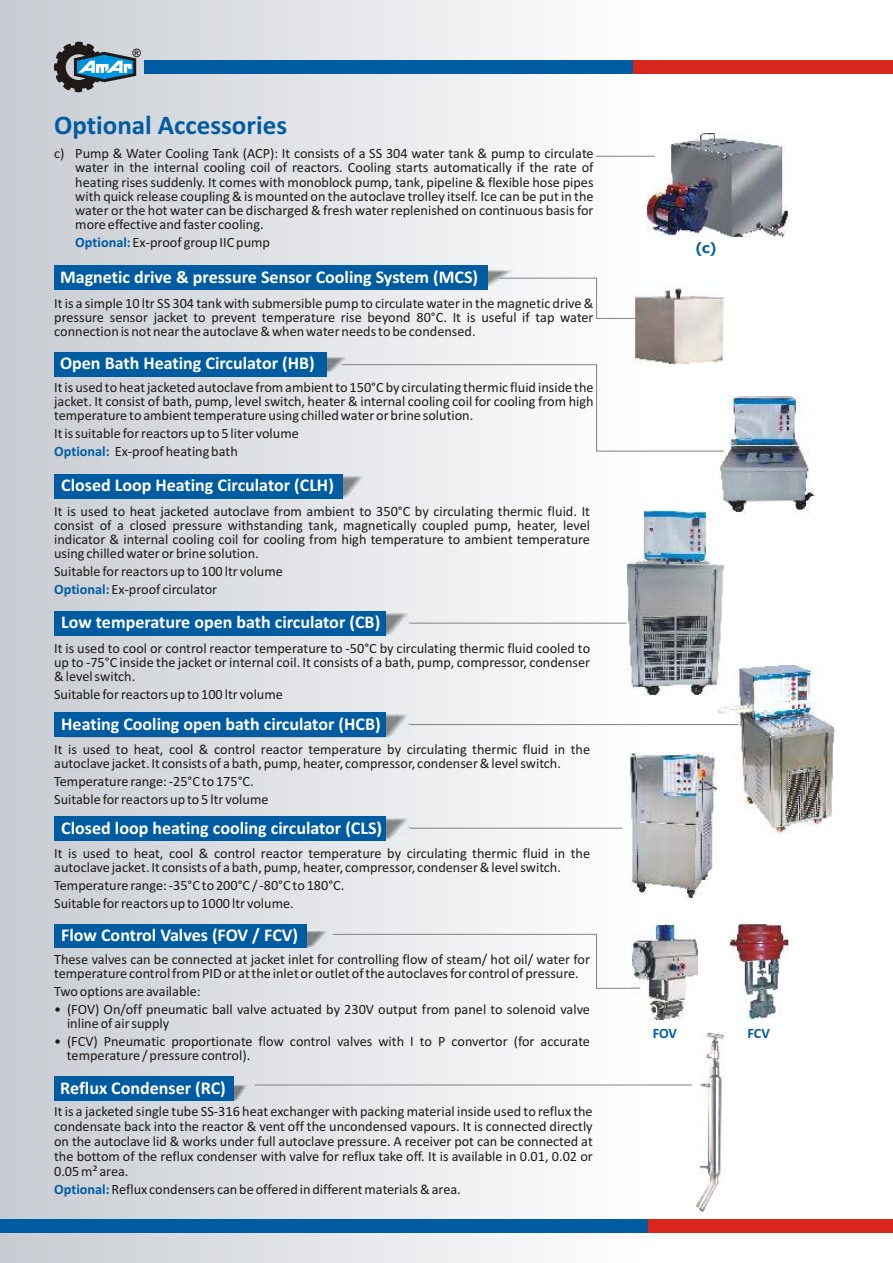
<style>
.page{position:relative;width:893px;height:1263px;background:#fff}
.page>*{position:absolute;margin:0;border:0;box-sizing:border-box;transform-origin:0 0}
.t1{font:700 27px "Calibri";color:#005ca1}
.t2{font:700 18px "Calibri";color:#fff}
.t3{font:14.25px/14.2px "Calibri";color:#1f1a17}
.t4{font:700 14.25px "Calibri";color:#005ca1}
.t5{font:700 14.25px "Tahoma";color:#005ca1}
.t6{font:700 11.55px "Arial";color:#1f1a17}
.s1{font-weight:700;color:#005ca1}
</style>
<div class="page">
<div style="left:0;top:0;width:893px;height:1263px;background:linear-gradient(to right,#cacfd5,#fff)"></div>
<svg style="left:53px;top:41px;width:85px;height:52px;background:#7a919e"></svg>
<div style="left:144px;top:60px;width:492px;height:14px;background:#005ca1"></div>
<div style="left:633px;top:60px;width:260px;height:14px;background:#d9261c"></div>
<div style="left:0;top:1219px;width:651px;height:13px;background:#005ca1"></div>
<div style="left:648px;top:1219px;width:245px;height:13px;background:#d9261c"></div>
<img style="left:326px;top:357px;width:21px;height:17px">
<div style="left:54px;top:352px;width:272px;height:24px;background:#005ca1"></div>
<svg style="left:341px;top:364px;width:383px;height:88px"></svg>
<img style="left:671px;top:133px;width:118px;height:104px">
<img style="left:646px;top:178px;width:74px;height:58px">
<hr style="left:596px;top:156px;width:59px;height:1px;background:#828282">
<img style="left:343px;top:476px;width:21px;height:23px">
<div style="left:54px;top:474px;width:289px;height:25px;background:#005ca1"></div>
<img style="left:306px;top:930px;width:22px;height:17px">
<div style="left:54px;top:924px;width:252px;height:24px;background:#005ca1"></div>
<svg style="left:332px;top:933px;width:300px;height:56px"></svg>
<img style="left:737px;top:964px;width:45px;height:57px">
<img style="left:728px;top:921px;width:61px;height:43px">
<img style="left:632px;top:924px;width:65px;height:97px">
<img style="left:630px;top:752px;width:88px;height:147px">
<img style="left:627px;top:511px;width:98px;height:184px">
<img style="left:488px;top:271px;width:27px;height:16px">
<div style="left:54px;top:266px;width:434px;height:24px;background:#005ca1"></div>
<svg style="left:499px;top:277px;width:162px;height:42px"></svg>
<img style="left:634px;top:283px;width:90px;height:82px">
<img style="left:718px;top:666px;width:117px;height:167px">
<img style="left:720px;top:396px;width:94px;height:116px">
<hr style="left:409px;top:623px;width:217px;height:1px;background:#828282">
<img style="left:385px;top:613px;width:24px;height:23px">
<div style="left:54px;top:611px;width:331px;height:25px;background:#005ca1"></div>
<hr style="left:409px;top:724px;width:330px;height:1px;background:#828282">
<img style="left:385px;top:715px;width:24px;height:22px">
<div style="left:54px;top:713px;width:331px;height:24px;background:#005ca1"></div>
<hr style="left:409px;top:828px;width:213px;height:1px;background:#828282">
<img style="left:385px;top:818px;width:24px;height:23px">
<div style="left:54px;top:816px;width:331px;height:25px;background:#005ca1"></div>
<img style="left:234px;top:1084px;width:14px;height:16px">
<div style="left:54px;top:1076px;width:180px;height:24px;background:#005ca1"></div>
<hr style="left:255px;top:1084px;width:437px;height:1px;background:#828282">
<img style="left:696px;top:1178px;width:23px;height:34px">
<img style="left:699px;top:1032px;width:27px;height:153px">
<p class="t6" style="left:133px;top:49px;width:10px">®</p>
<h1 class="t1" style="left:54px;top:114px;width:235px">Optional Accessories</h1>
<p class="t3" style="left:75px;top:147px;width:520px;text-align:justify;text-indent:-21px">c) Pump &amp; Water Cooling Tank (ACP): It consists of a SS 304 water tank &amp; pump to circulate water in the internal cooling coil of reactors. Cooling starts automatically if the rate of heating rises suddenly. It comes with monoblock pump, tank, pipeline &amp; flexible hose pipes with quick release coupling &amp; is mounted on the autoclave trolley itself. Ice can be put in the water or the hot water can be discharged &amp; fresh water replenished on continuous basis for more effective and faster cooling.</p>
<p class="t3" style="left:75px;top:236px;width:196px"><span class="s1">Optional:</span> Ex-proof group IIC pump</p>
<p class="t5" style="left:696px;top:242px;width:22px">(c)</p>
<p class="t2" style="left:60px;top:269px;width:420px">Magnetic drive &amp; pressure Sensor Cooling System (MCS)</p>
<p class="t3" style="left:54px;top:297px;width:541px;text-align:justify">It is a simple 10 ltr SS 304 tank with submersible pump to circulate water in the magnetic drive &amp; pressure sensor jacket to prevent temperature rise beyond 80°C. It is useful if tap water connection is not near the autoclave&amp; when water needs to be condensed.</p>
<p class="t2" style="left:60px;top:356px;width:256px">Open Bath Heating Circulator (HB)</p>
<p class="t3" style="left:54px;top:381px;width:541px;text-align:justify">It is used to heat jacketed autoclave from ambient to 150°C by circulating thermic fluid inside the jacket. It consist of bath, pump, level switch, heater &amp; internal cooling coil for cooling from high temperature to ambient temperature using chilled water or brine solution.</p>
<p class="t3" style="left:54px;top:426px;width:246px;line-height:17.9px">It is suitable for reactors up to 5 liter volume<br><span class="s1">Optional:</span> Ex-proof heating bath</p>
<p class="t2" style="left:61px;top:478px;width:274px">Closed Loop Heating Circulator (CLH)</p>
<p class="t3" style="left:54px;top:505px;width:537px;text-align:justify">It is used to heat jacketed autoclave from ambient to 350°C by circulating thermic fluid. It consist of a closed pressure withstanding tank, magnetically coupled pump, heater, level indicator &amp; internal cooling coil for cooling from high temperature to ambient temperature using chilled water or brine solution.</p>
<p class="t3" style="left:54px;top:564px;width:230px;line-height:17.9px">Suitable for reactors up to 100 ltr volume<br><span class="s1">Optional:</span> Ex-proof circulator</p>
<p class="t2" style="left:61px;top:615px;width:321px">Low temperature open bath circulator (CB)</p>
<p class="t3" style="left:54px;top:642px;width:538px;text-align:justify">It is used to cool or control reactor temperature to -50°C by circulating thermic fluid cooled to up to -75°C inside the jacket or internal coil. It consists of a bath, pump, compressor, condenser &amp; level switch.</p>
<p class="t3" style="left:54px;top:688px;width:230px">Suitable for reactors up to 100 ltr volume</p>
<p class="t2" style="left:61px;top:716px;width:321px">Heating Cooling open bath circulator (HCB)</p>
<p class="t3" style="left:54px;top:743px;width:537px">It is used to heat, cool &amp; control reactor temperature by circulating thermic fluid in the autoclave jacket. It consists of a bath, pump, heater, compressor, condenser &amp; level switch.</p>
<p class="t3" style="left:54px;top:774px;width:216px;line-height:17.9px">Temperature range: -25°C to 175°C.<br>Suitable for reactors up to 5 ltr volume</p>
<p class="t2" style="left:61px;top:820px;width:322px">Closed loop heating cooling circulator (CLS)</p>
<p class="t3" style="left:54px;top:847px;width:537px">It is used to heat, cool &amp; control reactor temperature by circulating thermic fluid in the autoclave jacket. It consists of a bath, pump, heater, compressor, condenser &amp; level switch.</p>
<p class="t3" style="left:54px;top:877px;width:292px;line-height:17.9px">Temperature range: -35°C to 200°C / -80°C to 180°C.<br>Suitable for reactors up to 1000 ltr volume.</p>
<p class="t2" style="left:61px;top:927px;width:238px">Flow Control Valves (FOV / FCV)</p>
<p class="t3" style="left:54px;top:953px;width:537px">These valves can be connected at jacket inlet for controlling flow of steam/ hot oil/ water for temperature control from PID or at the inlet or outlet of the autoclaves for control of pressure.</p>
<p class="t3" style="left:54px;top:985px;width:148px">Two options are available:</p>
<p class="t3" style="left:67px;top:1003px;width:525px;text-indent:-13px">• (FOV) On/off pneumatic ball valve actuated by 230V output from panel to solenoid valve inline of air supply</p>
<p class="t3" style="left:67px;top:1035px;width:525px;text-indent:-13px">• (FCV) Pneumatic proportionate flow control valves with I to P convertor (for accurate temperature / pressure control).</p>
<p class="t2" style="left:60px;top:1081px;width:167px">Reflux Condenser (RC)</p>
<p class="t3" style="left:54px;top:1105px;width:540px;line-height:15px;text-align:justify">It is a jacketed single tube SS-316 heat exchanger with packing material inside used to reflux the condensate back into the reactor &amp; vent off the uncondensed vapours. It is connected directly on the autoclave lid &amp; works under full autoclave pressure. A receiver pot can be connected at the bottom of the reflux condenser with valve for reflux take off. It is available in 0.01, 0.02 or 0.05 m² area.</p>
<p class="t3" style="left:54px;top:1183px;width:408px"><span class="s1">Optional:</span>Reflux condensers can be offered in different materials &amp; area.</p>
<p class="t4" style="left:653px;top:1027px;width:26px">FOV</p>
<p class="t4" style="left:747px;top:1027px;width:24px">FCV</p>
</div>
